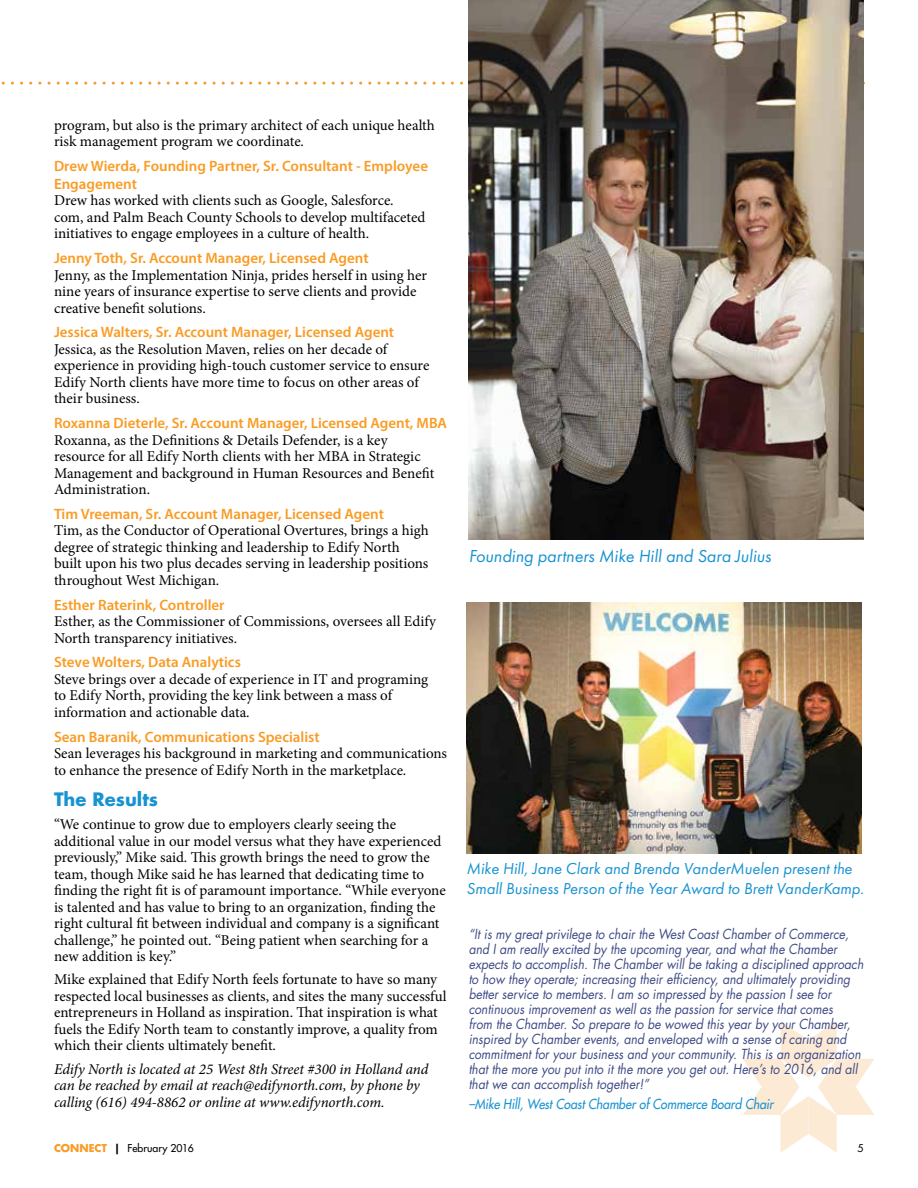
<style>
.page{position:relative;width:918px;height:1188px;background:#fff}
.page>*{position:absolute;margin:0;border:0;box-sizing:border-box;transform-origin:0 0}
.t1{font:italic 18px "Futura PT";color:#1893d2}
.t2{font:700 18px "Futura";color:#1893d2}
.t3{font:italic 16.5px/19.8px "Futura PT";color:#1893d2}
.t4{font:15px/16.5px "Minion Pro";color:#000}
.t5{font:600 15px/18px "Myriad Pro";color:#f99c25}
.t6{font:italic 15px/16.5px "Minion Pro";letter-spacing:-.005em;color:#000}
.t7{font:italic 13.5px/15px "Futura";color:#3e4a84;scale:.9 1}
.t8{font:italic 13.5px "Futura";color:#1893d2;scale:.9 1}
.t9{font:10.5px "Futura";color:#000}
.t10{font:10.5px "Futura";color:#000}
.s1{font-weight:700;color:#f99c25}
.s2{font-weight:700}
</style>
<div class="page">
<svg style="left:743px;top:1021px;width:131px;height:132px"></svg>
<svg style="left:1px;top:82px;width:468px;height:3px"></svg>
<img style="left:469px;top:0;width:395px;height:540px">
<img style="left:467px;top:603px;width:395px;height:250px">
<p class="t4" style="left:54px;top:117px;width:382px">program, but also is the primary architect of each unique health risk management program we coordinate.</p>
<p class="t5" style="left:54px;top:157px;width:376px">Drew Wierda, Founding Partner, Sr. Consultant - Employee<br>Engagement</p>
<p class="t4" style="left:54px;top:192px;width:373px">Drew has worked with clients such as Google, Salesforce. com, and Palm Beach County Schools to develop multifaceted initiatives to engage employees in a culture of health.</p>
<p class="t5" style="left:54px;top:249px;width:316px">Jenny Toth, Sr. Account Manager, Licensed Agent</p>
<p class="t4" style="left:54px;top:267px;width:375px">Jenny, as the Implementation Ninja, prides herself in using her nine years of insurance expertise to serve clients and provide creative benefit solutions.</p>
<p class="t5" style="left:54px;top:323px;width:342px">Jessica Walters, Sr. Account Manager, Licensed Agent</p>
<p class="t4" style="left:54px;top:341px;width:377px">Jessica, as the Resolution Maven, relies on her decade of experience in providing high-touch customer service to ensure Edify North clients have more time to focus on other areas of their business.</p>
<p class="t5" style="left:54px;top:414px;width:395px">Roxanna Dieterle, Sr. Account Manager, Licensed Agent, MBA</p>
<p class="t4" style="left:54px;top:432px;width:382px">Roxanna, as the Definitions &amp; Details Defender, is a key resource for all Edify North clients with her MBA in Strategic Management and background in Human Resources and Benefit Administration.</p>
<p class="t5" style="left:54px;top:505px;width:332px">Tim Vreeman, Sr. Account Manager, Licensed Agent</p>
<p class="t4" style="left:54px;top:522px;width:376px">Tim, as the Conductor of Operational Overtures, brings a high degree of strategic thinking and leadership to Edify North built upon his two plus decades serving in leadership positions throughout West Michigan.</p>
<p class="t5" style="left:54px;top:595px;width:172px">Esther Raterink, Controller</p>
<p class="t4" style="left:54px;top:613px;width:384px">Esther, as the Commissioner of Commissions, oversees all Edify<br>North transparency initiatives.</p>
<p class="t5" style="left:54px;top:653px;width:188px">Steve Wolters, Data Analytics</p>
<p class="t4" style="left:54px;top:671px;width:376px">Steve brings over a decade of experience in IT and programing to Edify North, providing the key link between a mass of information and actionable data.</p>
<p class="t5" style="left:54px;top:727px;width:267px">Sean Baranik, Communications Specialist</p>
<p class="t4" style="left:54px;top:745px;width:395px">Sean leverages his background in marketing and communications to enhance the presence of Edify North in the marketplace.</p>
<p class="t2" style="left:54px;top:787px;width:106px">The Results</p>
<p class="t4" style="left:54px;top:816px;width:393px">“We continue to grow due to employers clearly seeing the additional value in our model versus what they have experienced previously,” Mike said. This growth brings the need to grow the team, though Mike said he has learned that dedicating time to finding the right fit is of paramount importance. “While everyone is talented and has value to bring to an organization, finding the right cultural fit between individual and company is a significant challenge,” he pointed out. “Being patient when searching for a new addition is key.”</p>
<p class="t4" style="left:54px;top:971px;width:394px">Mike explained that Edify North feels fortunate to have so many respected local businesses as clients, and sites the many successful entrepreneurs in Holland as inspiration. That inspiration is what fuels the Edify North team to constantly improve, a quality from which their clients ultimately benefit.</p>
<p class="t6" style="left:54px;top:1060px;width:376px">Edify North is located at 25 West 8th Street #300 in Holland and can be reached by email at reach@edifynorth.com, by phone by calling (616) 494-8862 or online at www.edifynorth.com.</p>
<p class="t1" style="left:469px;top:546px;width:304px">Founding partners Mike Hill and Sara Julius</p>
<p class="t3" style="left:467px;top:858px;width:399px">Mike Hill, Jane Clark and Brenda VanderMuelen present the<br>Small Business Person of the Year Award to Brett VanderKamp.</p>
<p class="t7" style="left:469px;top:926px;width:440px">“It is my great privilege to chair the West Coast Chamber of Commerce, and I am really excited by the upcoming year, and what the Chamber expects to accomplish. The Chamber will be taking a disciplined approach to how they operate; increasing their efficiency, and ultimately providing better service to members. I am so impressed by the passion I see for continuous improvement as well as the passion for service that comes<br>from the Chamber. So prepare to be wowed this year by your Chamber, inspired by Chamber events, and enveloped with a sense of caring and commitment for your business and your community. This is an organization that the more you put into it the more you get out. Here’s to 2016, and all that we can accomplish together!”</p>
<p class="t8" style="left:469px;top:1096px;width:340px">–Mike Hill, West Coast Chamber of Commerce Board Chair</p>
<p class="t9" style="left:54px;top:1142px;width:141px"><span class="s1">CONNECT</span> <span class="s2">|</span> February 2016</p>
<p class="t10" style="left:858px;top:1142px;width:8px">5</p>
</div>
